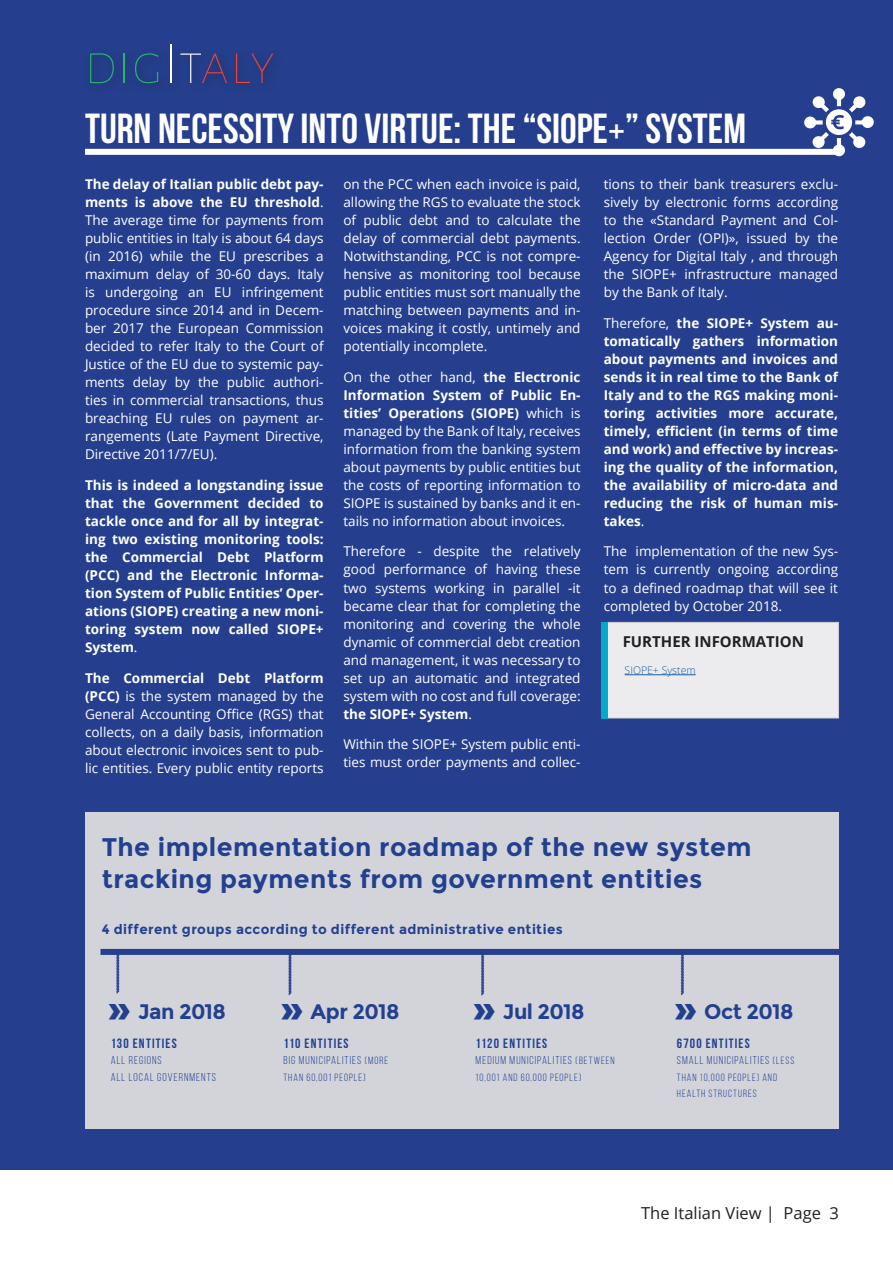
<style>
.page{position:relative;width:893px;height:1263px;background:#fff}
.page>*{position:absolute;margin:0;border:0;box-sizing:border-box;transform-origin:0 0}
.Subtitle{font:100 60px "Alegreya Sans SC";color:#28b46f}
.t1{font:42px "Bebas Neue";color:#fff}
.Headline-Body{font:700 25.5px/31.5px "Montserrat";letter-spacing:.02em;color:#234090}
.Headline-Body-2{font:700 21px "Montserrat";letter-spacing:-.025em;color:#234090}
.t2{font:16.5px "Open Sans";color:#231f20}
.Body_Text{font:700 15px "Open Sans";color:#231f20}
.t3{font:13.5px/18px "Open Sans";color:#fff;text-align:justify}
.t4{font:700 13.5px/18px "Open Sans";color:#fff;text-align:justify}
.Headline-Body-3{font:700 13.5px "Montserrat";letter-spacing:.035em;color:#234090}
.Caption_1{font:13.5px "Bebas Neue";letter-spacing:.09em;color:#234090}
.Caption_1-2{font:700 13.5px "Bebas Neue";letter-spacing:.09em;color:#234090}
.Headline-Body-4{font:13.5px "Bebas Neue";letter-spacing:.09em;color:#234090}
.Caption_1-3{font:11.25px/16.5px "Bebas Neue";letter-spacing:.095em;color:#234090}
.Headline-Body-5{font:11.25px "Bebas Neue";letter-spacing:.095em;color:#234090}
.Caption_1-4{font:10.5px/16.5px "Bebas Neue";letter-spacing:.095em;color:#234090}
.Headline-Body-6{font:10.5px "Bebas Neue";letter-spacing:.095em;color:#234090}
.Subtitle-2{font:300 10.5px "Open Sans";color:#175d9e}
.s1{color:#fff}
.s2{color:#ee423a}
.s3{font-family:"Montserrat";font-size:30px}
.s4{font-weight:700}
.s5{font-weight:400}
.s6{font-size:42px}
.s7{font-size:10.5px}
</style>
<div class="page">
<div style="left:0;top:0;width:893px;height:1169px;background:#253f8e"></div>
<div style="left:84px;top:40px;width:200px;height:55px;background:#243d8a"></div>
<div style="left:85px;top:149px;width:754px;height:6px;background:#fff"></div>
<div style="left:607px;top:622px;width:232px;height:96px;background:#ececee;border:1px solid #cdced0"></div>
<div style="left:602px;top:622px;width:6px;height:96px;background:#00abc8"></div>
<hr style="left:625px;top:674px;width:71px;height:1px;background:#175d9e">
<div style="left:85px;top:812px;width:754px;height:317px;background:#d2d4da"></div>
<svg style="left:804px;top:88px;width:70px;height:68px"></svg>
<div style="left:100px;top:949px;width:739px;height:6px;background:#253f8e"></div>
<svg style="left:116px;top:955px;width:4px;height:39px"></svg>
<svg style="left:288px;top:955px;width:4px;height:41px"></svg>
<svg style="left:480px;top:954px;width:5px;height:42px"></svg>
<svg style="left:680px;top:954px;width:4px;height:42px"></svg>
<p class="Subtitle" style="left:84px;top:27px;width:194px">dig<span class="s1">It</span><span class="s2">aly</span></p>
<p class="t1" style="left:85px;top:106px;width:663px">TURN NECESSITY INTO VIRTUE: THE “SIOPE<span class="s3">+</span>” SYSTEM</p>
<p class="t3" style="left:85px;top:175px;width:240px"><span class="s4">The delay of Italian public debt pay&shy;ments is above the EU threshold</span>.<br>The average time for payments from public entities in Italy is about 64 days (in 2016) while the EU prescribes a maximum delay of 30-60 days. Italy is undergoing an EU infringement procedure since 2014 and in Decem&shy;ber 2017 the European Commission decided to refer Italy to the Court of Justice of the EU due to systemic pay&shy;ments delay by the public authori&shy;ties in commercial transactions, thus breaching EU rules on payment ar&shy;rangements (Late Payment Directive, Directive 2011/7/EU).</p>
<p class="t4" style="left:85px;top:475px;width:240px">This is indeed a longstanding issue that the Government decided to tackle once and for all by integrat&shy;ing two existing monitoring tools: the Commercial Debt Platform (PCC) and the Electronic Informa&shy;tion System of Public Entities’ Oper&shy;ations (SIOPE) creating a new moni&shy;toring system now called SIOPE+ System<span class="s5">.</span></p>
<p class="t3" style="left:85px;top:668px;width:240px"><span class="s4">The Commercial Debt Platform (PCC)</span> is the system managed by the General Accounting Office (RGS) that collects, on a daily basis, information about electronic invoices sent to pub&shy;lic entities. Every public entity reports</p>
<p class="t3" style="left:343px;top:175px;width:239px">on the PCC when each invoice is paid, allowing the RGS to evaluate the stock of public debt and to calculate the delay of commercial debt payments.<br>Notwithstanding, PCC is not compre&shy;hensive as monitoring tool because public entities must sort manually the matching between payments and in&shy;voices making it costly, untimely and potentially incomplete.</p>
<p class="t3" style="left:343px;top:367px;width:239px">On the other hand, <span class="s4">the Electronic Information System of Public En&shy;tities’ Operations (SIOPE)</span> which is managed by the Bank of Italy, receives information from the banking system about payments by public entities but the costs of reporting information to SIOPE is sustained by banks and it en&shy;tails no information about invoices.</p>
<p class="t3" style="left:343px;top:542px;width:239px">Therefore - despite the relatively good performance of having these two systems working in parallel -it became clear that for completing the monitoring and covering the whole dynamic of commercial debt creation and management, it was necessary to set up an automatic and integrated system with no cost and full coverage: <span class="s4">the SIOPE+ System</span>.</p>
<p class="t3" style="left:343px;top:735px;width:239px">Within the SIOPE+ System public enti&shy;ties must order payments and collec-</p>
<p class="t3" style="left:604px;top:175px;width:236px">tions to their bank treasurers exclu&shy;sively by electronic forms according to the «Standard Payment and Col&shy;lection Order (OPI)», issued by the Agency for Digital Italy , and through the SIOPE+ infrastructure managed by the Bank of Italy.</p>
<p class="t4" style="left:604px;top:313px;width:236px"><span class="s5">Therefore,</span> the SIOPE+ System au&shy;tomatically gathers information about payments and invoices and sends it in real time to the Bank of Italy and to the RGS making moni&shy;toring activities more accurate, timely, efficient (in terms of time and work) and effective by increas&shy;ing the quality of the information, the availability of micro-data and reducing the risk of human mis&shy;takes<span class="s5">.</span></p>
<p class="t3" style="left:604px;top:542px;width:236px">The implementation of the new Sys&shy;tem is currently ongoing according to a defined roadmap that will see it completed by October 2018.</p>
<p class="Body_Text" style="left:623px;top:631px;width:183px">FURTHER INFORMATION</p>
<p class="Subtitle-2" style="left:625px;top:663px;width:73px">SIOPE+ System</p>
<p class="Headline-Body" style="left:102px;top:831px;width:651px">The implementation roadmap of the new system tracking payments from government entities</p>
<p class="Headline-Body-3" style="left:102px;top:921px;width:463px">4 different groups according to different administrative entities</p>
<p class="Headline-Body-2" style="left:107px;top:999px;width:121px"><span class="s6">»</span> Jan 2018</p>
<p class="Caption_1-2" style="left:111px;top:1036px;width:68px">130 ENTITIES</p>
<p class="Caption_1-3" style="left:111px;top:1052px;width:107px">ALL REGIONS<br>ALL LOCAL GOVERNMENTS</p>
<p class="Headline-Body-2" style="left:279px;top:999px;width:122px"><span class="s6">»</span> Apr 2018</p>
<p class="Headline-Body-4" style="left:283px;top:1036px;width:67px">110 ENTITIES</p>
<p class="Headline-Body-5" style="left:283px;top:1054px;width:106px">BIG MUNICIPALITIES <span class="s7">(MORE</span></p>
<p class="Headline-Body-6" style="left:283px;top:1071px;width:84px">THAN 60,001 PEOPLE)</p>
<p class="Headline-Body-2" style="left:471px;top:999px;width:115px"><span class="s6">»</span> Jul 2018</p>
<p class="Caption_1" style="left:476px;top:1036px;width:73px">1120 ENTITIES</p>
<p class="Caption_1-3" style="left:476px;top:1052px;width:140px">MEDIUM MUNICIPALITIES <span class="s7">(BETWEEN</span></p>
<p class="Caption_1-4" style="left:476px;top:1069px;width:107px">10,001 AND 60,000 PEOPLE)</p>
<p class="Headline-Body-2" style="left:673px;top:999px;width:122px"><span class="s6">»</span> Oct 2018</p>
<p class="Caption_1" style="left:677px;top:1036px;width:74px">6700 ENTITIES</p>
<p class="Caption_1-3" style="left:677px;top:1052px;width:119px">SMALL MUNICIPALITIES <span class="s7">(LESS</span></p>
<p class="Caption_1-4" style="left:677px;top:1069px;width:102px">THAN 10,000 PEOPLE) AND<br>HEALTH STRUCTURES</p>
<p class="t2" style="left:641px;top:1202px;width:199px">The Italian View | Page 3</p>
</div>
